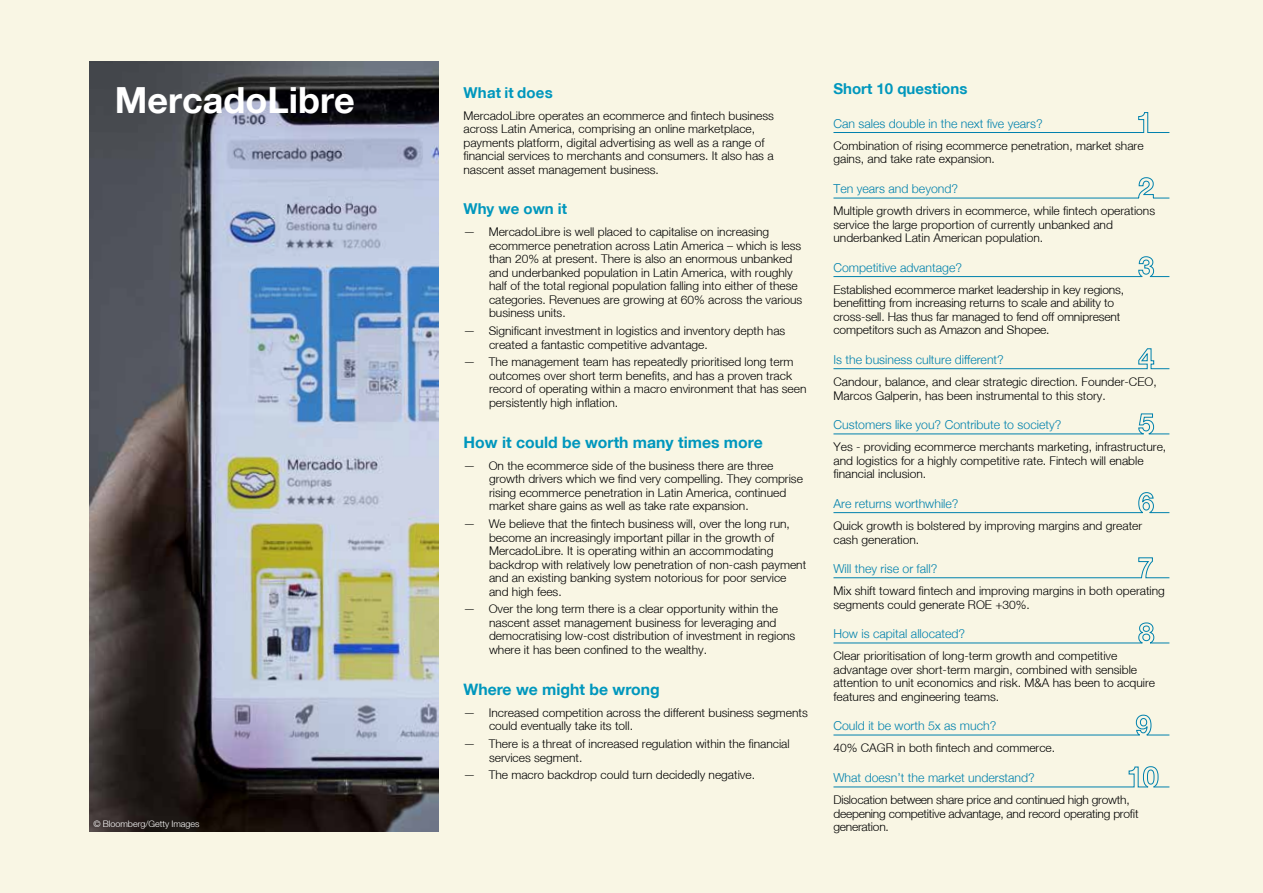
<style>
.page{position:relative;width:1263px;height:893px;background:#f9f6e4}
.page>*{position:absolute;margin:0;border:0;box-sizing:border-box;transform-origin:0 0}
.t1{font:700 36px "Helvetica Neue LT";color:#fff}
.t2{font:700 15.75px "Helvetica Neue LT";color:#0097bd}
.t3{font:700 15px "Helvetica Neue LT";color:#0097bd}
.t4{font:300 12.3px "Helvetica Neue";color:#0081ad}
.t5{font:300 12px/13.5px "Helvetica Neue LT";color:#000}
.t6{font:300 12px/13.5px "Helvetica Neue LT";letter-spacing:-.02em;color:#000}
.t7{font:300 9px "Helvetica Neue LT";color:#fff}
</style>
<div class="page">
<img style="left:89px;top:62px;width:349px;height:769px">
<svg style="left:833px;top:348px;width:337px;height:21px"></svg>
<svg style="left:833px;top:177px;width:337px;height:22px"></svg>
<svg style="left:833px;top:413px;width:337px;height:22px"></svg>
<svg style="left:833px;top:492px;width:337px;height:21px"></svg>
<svg style="left:833px;top:714px;width:337px;height:22px"></svg>
<svg style="left:833px;top:112px;width:337px;height:21px"></svg>
<hr style="left:833px;top:276px;width:309px;height:1px;background:#0081ad">
<svg style="left:1138px;top:256px;width:31px;height:21px"></svg>
<svg style="left:833px;top:557px;width:337px;height:21px"></svg>
<svg style="left:833px;top:622px;width:337px;height:22px"></svg>
<svg style="left:833px;top:766px;width:337px;height:22px"></svg>
<h1 class="t1" style="left:115px;top:78px;width:241px">MercadoLibre</h1>
<p class="t7" style="left:94px;top:818px;width:108px">© Bloomberg/Getty Images</p>
<p class="t3" style="left:463px;top:83px;width:91px">What it does</p>
<p class="t5" style="left:463px;top:109px;width:312px">MercadoLibre operates an ecommerce and fintech business across Latin America, comprising an online marketplace, payments platform, digital advertising as well as a range of financial services to merchants and consumers. It also has a nascent asset management business.</p>
<p class="t3" style="left:463px;top:200px;width:105px">Why we own it</p>
<p class="t5" style="left:489px;top:225px;width:315px;text-indent:-26px">— MercadoLibre is well placed to capitalise on increasing ecommerce penetration across Latin America – which is less than 20% at present. There is also an enormous unbanked and underbanked population in Latin America, with roughly half of the total regional population falling into either of these categories. Revenues are growing at 60% across the various business units.</p>
<p class="t5" style="left:489px;top:324px;width:298px;text-indent:-26px">— Significant investment in logistics and inventory depth has created a fantastic competitive advantage.</p>
<p class="t5" style="left:489px;top:355px;width:319px;text-indent:-26px">— The management team has repeatedly prioritised long term outcomes over short term benefits, and has a proven track record of operating within a macro environment that has seen persistently high inflation.</p>
<h2 class="t2" style="left:463px;top:433px;width:301px">How it could be worth many times more</h2>
<p class="t5" style="left:489px;top:459px;width:315px;text-indent:-26px">— On the ecommerce side of the business there are three growth drivers which we find very compelling. They comprise rising ecommerce penetration in Latin America, continued market share gains as well as take rate expansion.</p>
<p class="t5" style="left:489px;top:517px;width:319px;text-indent:-26px">— We believe that the fintech business will, over the long run, become an increasingly important pillar in the growth of MercadoLibre. It is operating within an accommodating backdrop with relatively low penetration of non-cash payment and an existing banking system notorious for poor service and high fees.</p>
<p class="t5" style="left:489px;top:602px;width:308px;text-indent:-26px">— Over the long term there is a clear opportunity within the nascent asset management business for leveraging and democratising low-cost distribution of investment in regions where it has been confined to the wealthy.</p>
<h2 class="t2" style="left:463px;top:680px;width:198px">Where we might be wrong</h2>
<p class="t5" style="left:489px;top:706px;width:320px;text-indent:-26px">— Increased competition across the different business segments could eventually take its toll.</p>
<p class="t5" style="left:489px;top:737px;width:302px;text-indent:-26px">— There is a threat of increased regulation within the financial services segment.</p>
<p class="t5" style="left:463px;top:768px;width:293px">— The macro backdrop could turn decidedly negative.</p>
<p class="t3" style="left:833px;top:79px;width:135px">Short 10 questions</p>
<p class="t4" style="left:833px;top:113px;width:211px">Can sales double in the next five years?</p>
<p class="t5" style="left:833px;top:139px;width:312px">Combination of rising ecommerce penetration, market share gains, and take rate expansion.</p>
<p class="t4" style="left:833px;top:179px;width:126px">Ten years and beyond?</p>
<p class="t5" style="left:833px;top:204px;width:323px">Multiple growth drivers in ecommerce, while fintech operations service the large proportion of currently unbanked and underbanked Latin American population.</p>
<p class="t4" style="left:833px;top:257px;width:130px">Competitive advantage?</p>
<p class="t5" style="left:833px;top:283px;width:292px">Established ecommerce market leadership in key regions, benefitting from increasing returns to scale and ability to cross-sell. Has thus far managed to fend off omnipresent competitors such as Amazon and Shopee.</p>
<p class="t4" style="left:833px;top:350px;width:172px">Is the business culture different?</p>
<p class="t5" style="left:833px;top:375px;width:325px">Candour, balance, and clear strategic direction. Founder-CEO,<br>Marcos Galperin, has been instrumental to this story.</p>
<p class="t4" style="left:833px;top:415px;width:229px">Customers like you? Contribute to society?</p>
<p class="t5" style="left:833px;top:440px;width:334px">Yes - providing ecommerce merchants marketing, infrastructure, and logistics for a highly competitive rate. Fintech will enable financial inclusion.</p>
<p class="t4" style="left:833px;top:493px;width:127px">Are returns worthwhile?</p>
<p class="t5" style="left:833px;top:519px;width:310px">Quick growth is bolstered by improving margins and greater cash generation.</p>
<p class="t4" style="left:833px;top:559px;width:105px">Will they rise or fall?</p>
<p class="t5" style="left:833px;top:584px;width:333px">Mix shift toward fintech and improving margins in both operating segments could generate ROE +30%.</p>
<p class="t4" style="left:833px;top:624px;width:133px">How is capital allocated?</p>
<p class="t5" style="left:833px;top:649px;width:323px">Clear prioritisation of long-term growth and competitive advantage over short-term margin, combined with sensible attention to unit economics and risk. M&amp;A has been to acquire features and engineering teams.</p>
<p class="t4" style="left:833px;top:716px;width:164px">Could it be worth 5x as much?</p>
<p class="t5" style="left:833px;top:741px;width:223px">40% CAGR in both fintech and commerce.</p>
<p class="t4" style="left:833px;top:768px;width:203px">What doesn’t the market understand?</p>
<p class="t6" style="left:833px;top:793px;width:307px">Dislocation between share price and continued high growth, deepening competitive advantage, and record operating profit generation.</p>
</div>
